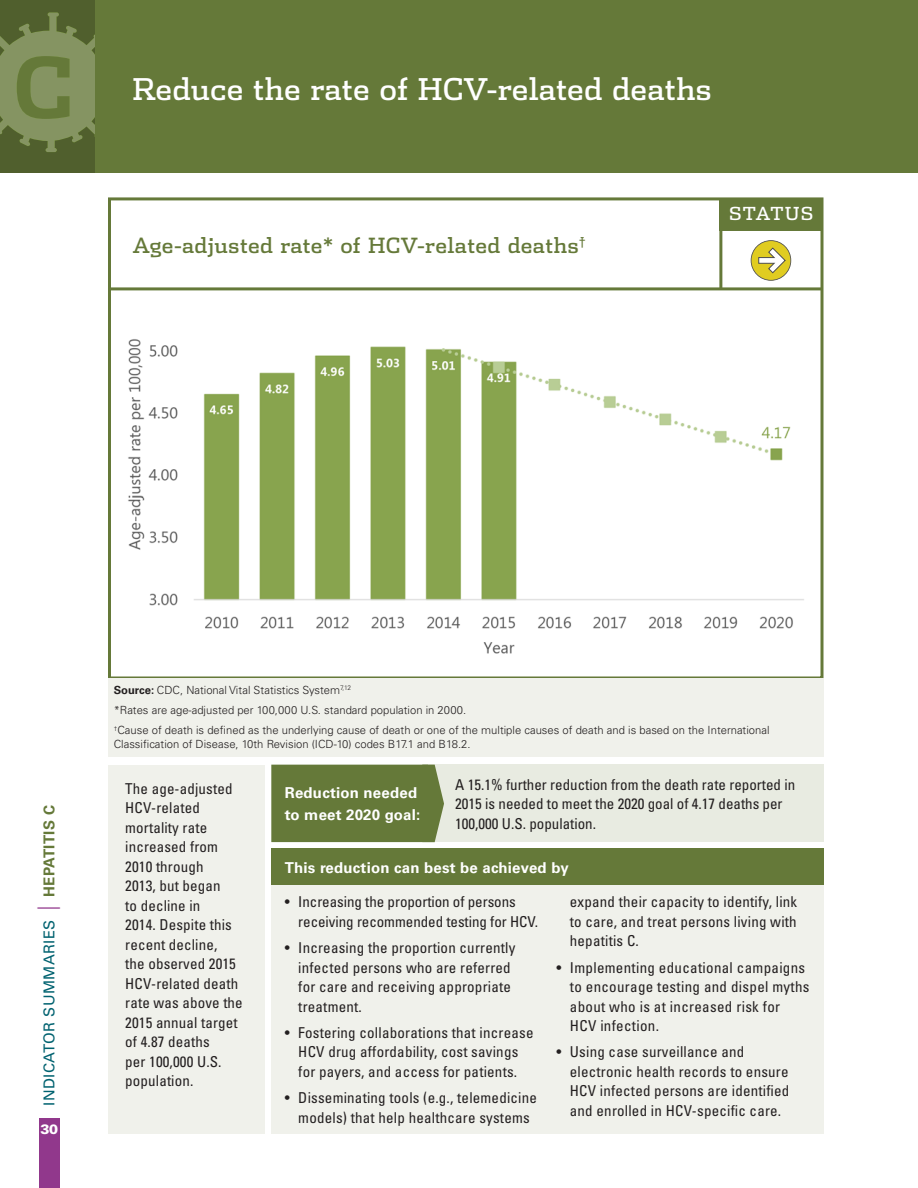
<style>
.page{position:relative;width:918px;height:1188px;background:#fff}
.page>*{position:absolute;margin:0;border:0;box-sizing:border-box;transform-origin:0 0}
.t1{font:700 83.4px "Dispatch";color:#657939}
.t2{font:30px "Dispatch";color:#fff}
.t3{font:21px "Dispatch";letter-spacing:.015em;color:#657939}
.t4{font:18px "Dispatch";letter-spacing:.06em;color:#fff}
.t5{font:condensed 15px/19.5px "Univers";letter-spacing:.015em;color:#231f20}
.t6{font:condensed 15px/19.5px "Univers";letter-spacing:-.005em;color:#231f20}
.t7{font:700 15px/21.8px "Univers";letter-spacing:.015em;color:#fff}
.t8{font:15px "Univers";letter-spacing:.025em;color:#006270}
.t9{font:900 13.5px "Univers";color:#fff}
.t10{font:300 11.25px/20.2px "Univers";color:#231f20}
.s1{font-size:22.5px;color:#91388c}
.s2{font-weight:700;color:#657939}
.s3{font-weight:700}
</style>
<div class="page">
<div style="left:108px;top:197px;width:716px;height:483px;border:3px solid #657939"></div>
<div style="left:720px;top:199px;width:102px;height:32px;background:#657939"></div>
<hr style="left:108px;top:287px;width:715px;height:3px;background:#657939">
<hr style="left:719px;top:198px;width:3px;height:91px;background:#657939">
<div style="left:39px;top:1118px;width:21px;height:70px;background:#91388c"></div>
<div style="left:0;top:0;width:918px;height:173px;background:#657939"></div>
<div style="left:0;top:0;width:94px;height:173px;background:#505f2d"></div>
<svg style="left:0;top:12px;width:95px;height:140px"></svg>
<svg style="left:751px;top:240px;width:40px;height:41px"></svg>
<img style="left:128px;top:339px;width:676px;height:315px">
<div style="left:108px;top:679px;width:716px;height:78px;background:#f0f1eb"></div>
<div style="left:108px;top:765px;width:157px;height:369px;background:#f0f1eb"></div>
<div style="left:428px;top:765px;width:396px;height:77px;background:#e8ebe1"></div>
<div style="left:271px;top:765px;width:173px;height:77px;background:#657939"></div>
<div style="left:271px;top:848px;width:553px;height:38px;background:#657939"></div>
<div style="left:271px;top:885px;width:553px;height:248px;background:#f0f1eb"></div>
<h1 class="t1" style="left:13px;top:29px;width:63px">C</h1>
<h4 class="t2" style="left:132px;top:69px;width:581px">Reduce the rate of HCV-related deaths</h4>
<p class="t3" style="left:132px;top:231px;width:455px">Age-adjusted rate* of HCV-related deaths<sup>†</sup></p>
<p class="t4" style="left:729px;top:202px;width:86px">STATUS</p>
<p class="t8" style="left:40px;top:1106px;width:302px;rotate:-90deg">INDICATOR SUMMARIES <span class="s1">|</span> <span class="s2">HEPATITIS C</span></p>
<p class="t9" style="left:41px;top:1121px;width:19px">30</p>
<p class="t10" style="left:114px;top:680px;width:239px"><span class="s3">Source:</span> CDC, National Vital Statistics System<sup>7,12</sup></p>
<p class="t10" style="left:114px;top:700px;width:657px">*Rates are age-adjusted per 100,000 U.S. standard population in 2000.<br><sup>†</sup>Cause of death is defined as the underlying cause of death or one of the multiple causes of death and is based on the International</p>
<p class="t10" style="left:114px;top:734px;width:358px">Classification of Disease, 10th Revision (ICD-10) codes B17.1 and B18.2.</p>
<p class="t5" style="left:125px;top:779px;width:119px">The age-adjusted<br>HCV-related mortality rate increased from<br>2010 through<br>2013, but began<br>to decline in<br>2014. Despite this recent decline,<br>the observed 2015<br>HCV-related death rate was above the<br>2015 annual target of 4.87 deaths<br>per 100,000 U.S. population.</p>
<p class="t7" style="left:285px;top:782px;width:137px">Reduction needed to meet 2020 goal:</p>
<p class="t5" style="left:455px;top:775px;width:341px">A 15.1% further reduction from the death rate reported in<br>2015 is needed to meet the 2020 goal of 4.17 deaths per<br>100,000 U.S. population.</p>
<p class="t7" style="left:285px;top:857px;width:285px">This reduction can best be achieved by</p>
<p class="t6" style="left:298px;top:892px;width:241px;text-indent:-14px">• Increasing the proportion of persons receiving recommended testing for HCV.</p>
<p class="t5" style="left:298px;top:938px;width:219px;text-indent:-14px">• Increasing the proportion currently infected persons who are referred for care and receiving appropriate treatment.</p>
<p class="t5" style="left:285px;top:1023px;width:250px;text-align:center">• Fostering collaborations that increase<br>HCV drug affordability, cost savings<br>for payers, and access for patients.</p>
<p class="t5" style="left:285px;top:1088px;width:254px;text-align:center">• Disseminating tools (e.g., telemedicine models) that help healthcare systems</p>
<p class="t5" style="left:570px;top:892px;width:229px;text-align:justify">expand their capacity to identify, link to care, and treat persons living with hepatitis C.</p>
<p class="t5" style="left:570px;top:957px;width:241px;text-indent:-14px">• Implementing educational campaigns to encourage testing and dispel myths about who is at increased risk for<br>HCV infection.</p>
<p class="t5" style="left:570px;top:1042px;width:221px;text-indent:-14px">• Using case surveillance and electronic health records to ensure HCV infected persons are identified and enrolled in HCV-specific care.</p>
</div>
